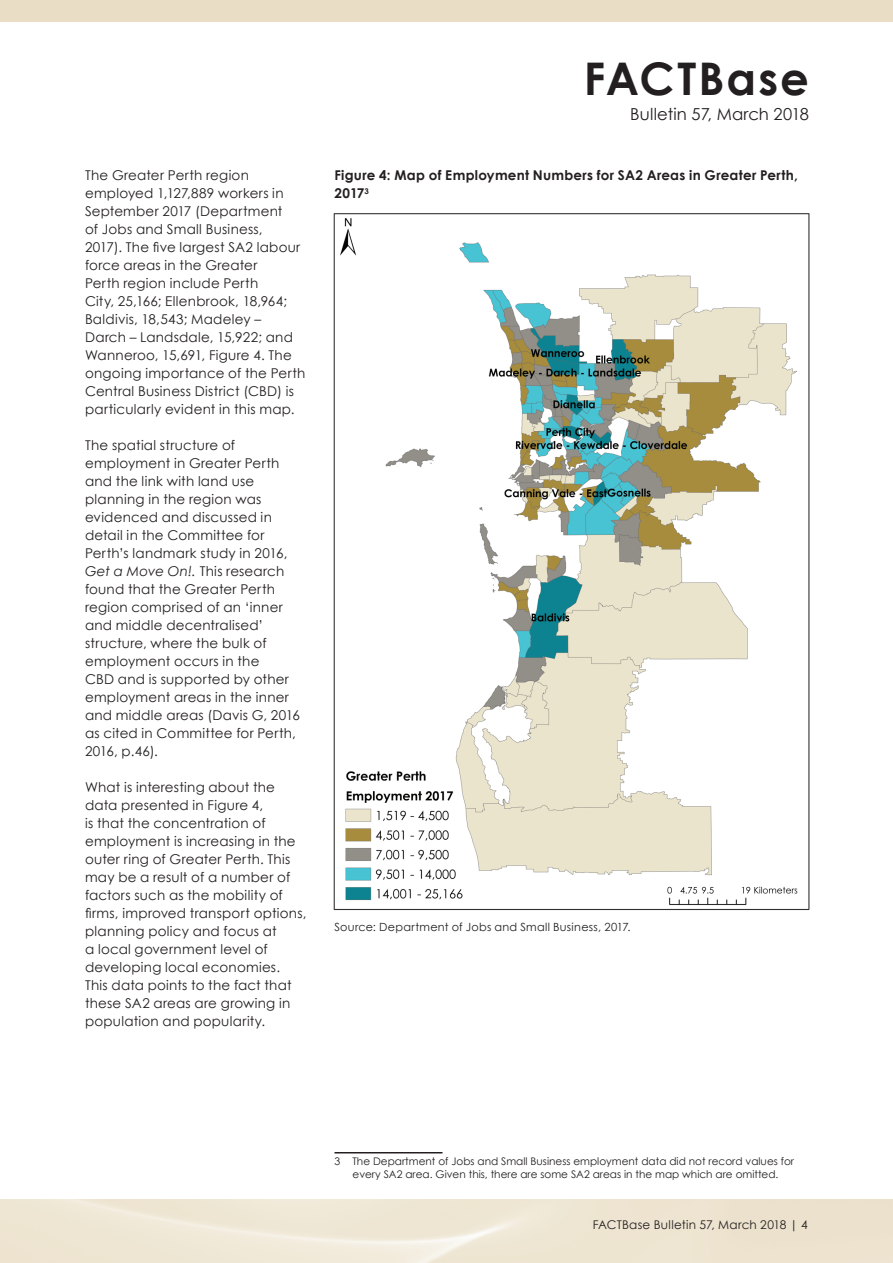
<style>
.page{position:relative;width:893px;height:1263px;background:#fff}
.page>*{position:absolute;margin:0;border:0;box-sizing:border-box;transform-origin:0 0}
.t1{font:700 45px "Century Gothic";letter-spacing:.045em;color:#231f20}
.t2{font:16.5px "Century Gothic";letter-spacing:.01em;color:#231f20}
.t3{font:13.5px/18px "Century Gothic";letter-spacing:.015em;color:#231f20}
.t4{font:700 13.5px/18px "Century Gothic";letter-spacing:.02em;color:#231f20}
.t5{font:12px "Century Gothic";letter-spacing:.02em;color:#231f20}
.t6{font:11.25px "Century Gothic";letter-spacing:.025em;color:#231f20}
.t7{font:10.5px/12.6px "Century Gothic";color:#231f20;text-align:center}
.s1{font-style:italic}
</style>
<div class="page">
<div style="left:0;top:0;width:893px;height:21px;background:#e9ddc6"></div>
<hr style="left:334px;top:1152px;width:108px;height:1px;background:#231f20">
<img style="left:333px;top:213px;width:477px;height:698px">
<p class="t3" style="left:85px;top:166px;width:222px">The Greater Perth region employed 1,127,889 workers in<br>September 2017 (Department<br>of Jobs and Small Business,<br>2017). The five largest SA2 labour force areas in the Greater<br>Perth region include Perth<br>City, 25,166; Ellenbrook, 18,964;<br>Baldivis, 18,543; Madeley –<br>Darch – Landsdale, 15,922; and<br>Wanneroo, 15,691, Figure 4. The ongoing importance of the Perth<br>Central Business District (CBD) is particularly evident in this map.</p>
<p class="t3" style="left:85px;top:436px;width:216px">The spatial structure of employment in Greater Perth and the link with land use planning in the region was evidenced and discussed in detail in the Committee for<br>Perth’s landmark study in 2016,<br><span class="s1">Get a Move On!.</span> This research found that the Greater Perth region comprised of an ‘inner and middle decentralised’ structure, where the bulk of employment occurs in the<br>CBD and is supported by other employment areas in the inner and middle areas (Davis G, 2016 as cited in Committee for Perth,<br>2016, p.46).</p>
<p class="t3" style="left:85px;top:778px;width:223px">What is interesting about the data presented in Figure 4,<br>is that the concentration of employment is increasing in the outer ring of Greater Perth. This may be a result of a number of factors such as the mobility of firms, improved transport options, planning policy and focus at<br>a local government level of developing local economies.<br>This data points to the fact that these SA2 areas are growing in population and popularity.</p>
<h1 class="t1" style="left:584px;top:45px;width:227px">FACTBase</h1>
<p class="t2" style="left:630px;top:102px;width:180px">Bulletin 57, March 2018</p>
<p class="t4" style="left:334px;top:166px;width:465px">Figure 4: Map of Employment Numbers for SA2 Areas in Greater Perth,<br>2017<sup>3</sup></p>
<p class="t6" style="left:334px;top:919px;width:298px">Source: Department of Jobs and Small Business, 2017.</p>
<p class="t7" style="left:334px;top:1155px;width:461px">3 The Department of Jobs and Small Business employment data did not record values for every SA2 area. Given this, there are some SA2 areas in the map which are omitted.</p>
<p class="t5" style="left:593px;top:1217px;width:217px">FACTBase Bulletin 57, March 2018 | 4</p>
</div>
